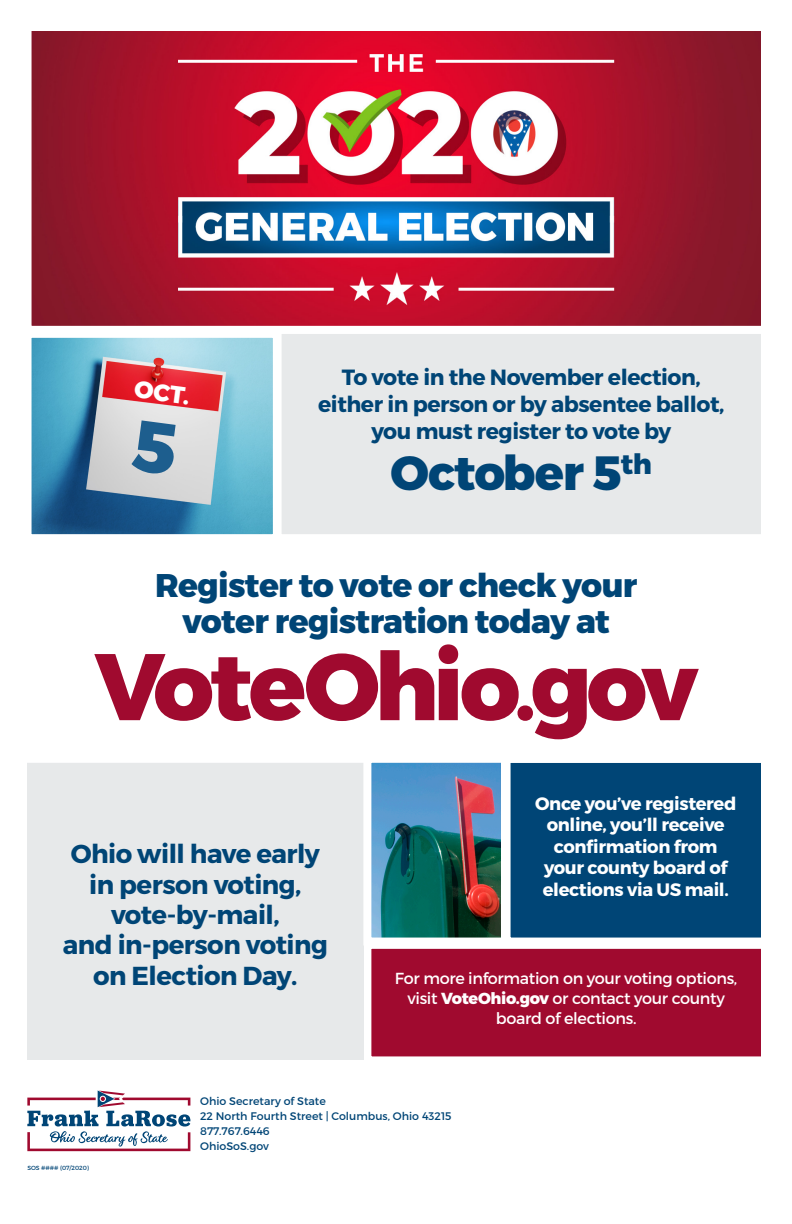
<style>
.page{position:relative;width:792px;height:1224px;background:#fff}
.page>*{position:absolute;margin:0;border:0;box-sizing:border-box;transform-origin:0 0}
.t1{font:800 94.3px "Montserrat";letter-spacing:-.055em;color:#a00a2f}
.t2{font:800 48px "Montserrat";letter-spacing:-.02em;color:#004576}
.t3{font:800 32.8px/36.4px "Montserrat";letter-spacing:-.02em;color:#004576;text-align:center}
.t4{font:700 26px/30.4px "Montserrat";letter-spacing:-.02em;color:#004576;text-align:center}
.t5{font:800 24px "Montserrat";color:#fff}
.t6{font:700 22px/26.8px "Montserrat";letter-spacing:-.02em;color:#004576;text-align:center}
.t7{font:700 18px/21.6px "Montserrat";letter-spacing:-.02em;color:#fff;text-align:center}
.t8{font:16px/20px "Montserrat";letter-spacing:-.02em;color:#fff;text-align:center}
.t9{font:11px "Montserrat";color:#004576}
.t10{font:6px "Montserrat";color:#004576}
.s1{font-size:81.9px}
.s2{font-weight:800}
</style>
<div class="page">
<div style="left:278px;top:330px;width:487px;height:208px;background:#e7e9ea"></div>
<div style="left:274px;top:326px;width:495px;height:216px;border:8px solid #fff"></div>
<div style="left:367px;top:945px;width:398px;height:115px;background:#a00a2f"></div>
<div style="left:363px;top:941px;width:406px;height:123px;border:8px solid #fff"></div>
<div style="left:507px;top:759px;width:258px;height:183px;background:#004576"></div>
<div style="left:503px;top:755px;width:266px;height:191px;border:8px solid #fff"></div>
<div style="left:27px;top:763px;width:336px;height:297px;background:#e7e9ea"></div>
<img style="left:33px;top:32px;width:727px;height:293px">
<div style="left:24px;top:23px;width:745px;height:311px;border:8px solid #fff"></div>
<svg style="left:27px;top:1090px;width:163px;height:61px"></svg>
<img style="left:33px;top:339px;width:239px;height:194px">
<div style="left:24px;top:330px;width:257px;height:212px;border:8px solid #fff"></div>
<img style="left:372px;top:764px;width:128px;height:173px">
<div style="left:363px;top:755px;width:146px;height:191px;border:8px solid #fff"></div>
<div style="left:131px;top:420px;width:47px;height:56px;background:#dcdcdc"></div>
<p class="t5" style="left:136px;top:374px;width:57px;rotate:7deg">OCT.</p>
<p class="t6" style="left:318px;top:364px;width:408px">To vote in the November election, either in person or by absentee ballot, you must register to vote by</p>
<p class="t2" style="left:391px;top:443px;width:263px">October 5<sup>th</sup></p>
<p class="t3" style="left:155px;top:568px;width:484px">Register to vote or check your voter registration today at</p>
<p class="t1" style="left:95px;top:628px;width:605px">VoteOhio<span class="s1">.</span>gov</p>
<p class="t4" style="left:71px;top:839px;width:251px">Ohio will have early</p>
<p class="t4" style="left:89px;top:869px;width:214px">in person voting, vote-by-mail,</p>
<p class="t4" style="left:63px;top:930px;width:267px">and in-person voting on Election Day.</p>
<p class="t7" style="left:535px;top:793px;width:203px">Once you’ve registered online, you’ll receive confirmation from your county board of elections via US mail.</p>
<p class="t8" style="left:395px;top:969px;width:344px">For more information on your voting options, visit <span class="s2">VoteOhio.gov</span> or contact your county board of elections.</p>
<p class="t10" style="left:27px;top:1164px;width:63px">SOS #### (07/2020)</p>
<p class="t9" style="left:200px;top:1094px;width:127px">Ohio Secretary of State</p>
<p class="t9" style="left:200px;top:1109px;width:253px">22 North Fourth Street | Columbus, Ohio 43215</p>
<p class="t9" style="left:200px;top:1124px;width:71px">877.767.6446</p>
<p class="t9" style="left:200px;top:1139px;width:70px">OhioSoS.gov</p>
</div>
